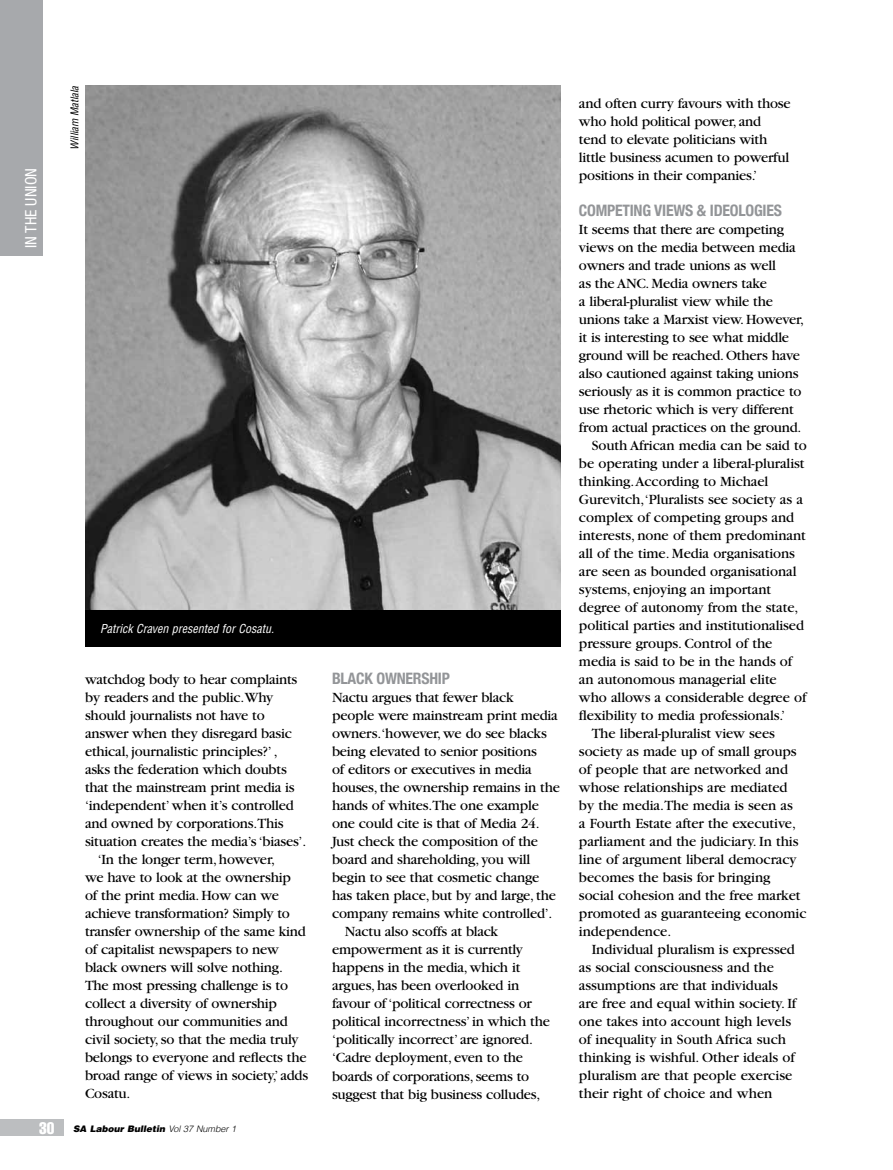
<style>
.page{position:relative;width:893px;height:1170px;background:#fff}
.page>*{position:absolute;margin:0;border:0;box-sizing:border-box;transform-origin:0 0}
.t1{font:700 condensed 15.75px "Helvetica Neue";letter-spacing:-.015em;color:#939598}
.t2{font:condensed 15.75px "Helvetica Neue";color:#fff}
.t3{font:14.7px/18px "Garamond";letter-spacing:-.015em;color:#000}
.t4{font:italic condensed 12px "Helvetica";color:#fff}
.t5{font:italic condensed 10.5px "Helvetica";color:#000}
.t6{font:italic 900 9px "Helvetica";color:#000}
.s1{font-weight:400;font-style:normal;font-stretch:extra-condensed;font-size:16.5px;color:#fff}
.s2{font-weight:300}
</style>
<div class="page">
<div style="left:0;top:1118px;width:64px;height:17px;background:#bcbec0"></div>
<div style="left:0;top:0;width:43px;height:255px;background:#a7a9ac"></div>
<img style="left:85px;top:85px;width:476px;height:525px">
<div style="left:85px;top:610px;width:476px;height:36px;background:#000"></div>
<p class="t2" style="left:22px;top:248px;width:82px;rotate:-90deg">IN THE UNION</p>
<p class="t5" style="left:68px;top:150px;width:65px;rotate:-90deg">William Matlala</p>
<p class="t4" style="left:100px;top:621px;width:176px">Patrick Craven presented for Cosatu.</p>
<p class="t3" style="left:85px;top:671px;width:214px">watchdog body to hear complaints</p>
<p class="t3" style="left:85px;top:689px;width:190px">by readers and the public.Why</p>
<p class="t3" style="left:85px;top:707px;width:181px">should journalists not have to</p>
<p class="t3" style="left:85px;top:725px;width:208px">answer when they disregard basic</p>
<p class="t3" style="left:85px;top:743px;width:194px">ethical, journalistic principles?’ ,</p>
<p class="t3" style="left:85px;top:761px;width:203px">asks the federation which doubts</p>
<p class="t3" style="left:85px;top:779px;width:211px">that the mainstream print media is</p>
<p class="t3" style="left:85px;top:797px;width:210px">‘independent’ when it’s controlled</p>
<p class="t3" style="left:85px;top:815px;width:200px">and owned by corporations.This</p>
<p class="t3" style="left:85px;top:833px;width:223px">situation creates the media’s ‘biases’.</p>
<p class="t3" style="left:98px;top:851px;width:179px">‘In the longer term, however,</p>
<p class="t3" style="left:85px;top:869px;width:207px">we have to look at the ownership</p>
<p class="t3" style="left:85px;top:887px;width:195px">of the print media. How can we</p>
<p class="t3" style="left:85px;top:905px;width:206px">achieve transformation? Simply to</p>
<p class="t3" style="left:85px;top:922px;width:222px">transfer ownership of the same kind</p>
<p class="t3" style="left:85px;top:940px;width:195px">of capitalist newspapers to new</p>
<p class="t3" style="left:85px;top:958px;width:199px">black owners will solve nothing.</p>
<p class="t3" style="left:85px;top:976px;width:204px">The most pressing challenge is to</p>
<p class="t3" style="left:85px;top:994px;width:194px">collect a diversity of ownership</p>
<p class="t3" style="left:85px;top:1012px;width:204px">throughout our communities and</p>
<p class="t3" style="left:85px;top:1030px;width:215px">civil society, so that the media truly</p>
<p class="t3" style="left:85px;top:1048px;width:223px">belongs to everyone and reflects the</p>
<p class="t3" style="left:85px;top:1066px;width:225px">broad range of views in society,’ adds</p>
<p class="t3" style="left:85px;top:1084px;width:47px">Cosatu.</p>
<p class="t6" style="left:39px;top:1122px;width:199px"><span class="s1">30</span> SA Labour Bulletin <span class="s2">Vol 37 Number 1</span></p>
<p class="t1" style="left:332px;top:669px;width:119px">BLACK OWNERSHIP</p>
<p class="t3" style="left:332px;top:689px;width:183px">Nactu argues that fewer black</p>
<p class="t3" style="left:332px;top:707px;width:227px">people were mainstream print media</p>
<p class="t3" style="left:332px;top:725px;width:216px">owners.‘however, we do see blacks</p>
<p class="t3" style="left:332px;top:743px;width:206px">being elevated to senior positions</p>
<p class="t3" style="left:332px;top:761px;width:201px">of editors or executives in media</p>
<p class="t3" style="left:332px;top:779px;width:230px">houses, the ownership remains in the</p>
<p class="t3" style="left:332px;top:797px;width:209px">hands of whites.The one example</p>
<p class="t3" style="left:332px;top:815px;width:209px">one could cite is that of Media 24.</p>
<p class="t3" style="left:332px;top:833px;width:208px">Just check the composition of the</p>
<p class="t3" style="left:332px;top:851px;width:200px">board and shareholding, you will</p>
<p class="t3" style="left:332px;top:869px;width:209px">begin to see that cosmetic change</p>
<p class="t3" style="left:332px;top:887px;width:226px">has taken place, but by and large, the</p>
<p class="t3" style="left:332px;top:905px;width:222px">company remains white controlled’.</p>
<p class="t3" style="left:345px;top:923px;width:155px">Nactu also scoffs at black</p>
<p class="t3" style="left:332px;top:940px;width:192px">empowerment as it is currently</p>
<p class="t3" style="left:332px;top:958px;width:190px">happens in the media, which it</p>
<p class="t3" style="left:332px;top:976px;width:189px">argues, has been overlooked in</p>
<p class="t3" style="left:332px;top:994px;width:201px">favour of ‘political correctness or</p>
<p class="t3" style="left:332px;top:1012px;width:220px">political incorrectness’ in which the</p>
<p class="t3" style="left:332px;top:1030px;width:202px">‘politically incorrect’ are ignored.</p>
<p class="t3" style="left:332px;top:1048px;width:193px">‘Cadre deployment, even to the</p>
<p class="t3" style="left:332px;top:1066px;width:199px">boards of corporations, seems to</p>
<p class="t3" style="left:332px;top:1084px;width:210px">suggest that big business colludes,</p>
<p class="t3" style="left:579px;top:94px;width:213px">and often curry favours with those who hold political power, and tend to elevate politicians with little business acumen to powerful positions in their companies.’</p>
<p class="t1" style="left:579px;top:201px;width:204px">COMPETING VIEWS &amp; IDEOLOGIES</p>
<p class="t3" style="left:579px;top:221px;width:207px">It seems that there are competing</p>
<p class="t3" style="left:579px;top:239px;width:218px">views on the media between media</p>
<p class="t3" style="left:579px;top:257px;width:199px">owners and trade unions as well</p>
<p class="t3" style="left:579px;top:275px;width:189px">as the ANC. Media owners take</p>
<p class="t3" style="left:579px;top:293px;width:196px">a liberal-pluralist view while the</p>
<p class="t3" style="left:579px;top:311px;width:227px">unions take a Marxist view. However,</p>
<p class="t3" style="left:579px;top:329px;width:212px">it is interesting to see what middle</p>
<p class="t3" style="left:579px;top:347px;width:223px">ground will be reached. Others have</p>
<p class="t3" style="left:579px;top:365px;width:221px">also cautioned against taking unions</p>
<p class="t3" style="left:579px;top:383px;width:224px">seriously as it is common practice to</p>
<p class="t3" style="left:579px;top:401px;width:216px">use rhetoric which is very different</p>
<p class="t3" style="left:579px;top:419px;width:224px">from actual practices on the ground.</p>
<p class="t3" style="left:592px;top:437px;width:217px">South African media can be said to</p>
<p class="t3" style="left:579px;top:455px;width:227px">be operating under a liberal-pluralist</p>
<p class="t3" style="left:579px;top:472px;width:191px">thinking. According to Michael</p>
<p class="t3" style="left:579px;top:490px;width:225px">Gurevitch,‘Pluralists see society as a</p>
<p class="t3" style="left:579px;top:508px;width:217px">complex of competing groups and</p>
<p class="t3" style="left:579px;top:526px;width:228px">interests, none of them predominant</p>
<p class="t3" style="left:579px;top:544px;width:218px">all of the time. Media organisations</p>
<p class="t3" style="left:579px;top:562px;width:219px">are seen as bounded organisational</p>
<p class="t3" style="left:579px;top:580px;width:194px">systems, enjoying an important</p>
<p class="t3" style="left:579px;top:598px;width:221px">degree of autonomy from the state,</p>
<p class="t3" style="left:579px;top:616px;width:227px">political parties and institutionalised</p>
<p class="t3" style="left:579px;top:634px;width:195px">pressure groups. Control of the</p>
<p class="t3" style="left:579px;top:652px;width:215px">media is said to be in the hands of</p>
<p class="t3" style="left:579px;top:670px;width:199px">an autonomous managerial elite</p>
<p class="t3" style="left:579px;top:688px;width:229px">who allows a considerable degree of</p>
<p class="t3" style="left:579px;top:706px;width:208px">flexibility to media professionals.’</p>
<p class="t3" style="left:592px;top:724px;width:185px">The liberal-pluralist view sees</p>
<p class="t3" style="left:579px;top:742px;width:219px">society as made up of small groups</p>
<p class="t3" style="left:579px;top:760px;width:211px">of people that are networked and</p>
<p class="t3" style="left:579px;top:778px;width:210px">whose relationships are mediated</p>
<p class="t3" style="left:579px;top:796px;width:215px">by the media.The media is seen as</p>
<p class="t3" style="left:579px;top:814px;width:219px">a Fourth Estate after the executive,</p>
<p class="t3" style="left:579px;top:832px;width:221px">parliament and the judiciary. In this</p>
<p class="t3" style="left:579px;top:850px;width:219px">line of argument liberal democracy</p>
<p class="t3" style="left:579px;top:868px;width:193px">becomes the basis for bringing</p>
<p class="t3" style="left:579px;top:886px;width:223px">social cohesion and the free market</p>
<p class="t3" style="left:579px;top:904px;width:229px">promoted as guaranteeing economic</p>
<p class="t3" style="left:579px;top:922px;width:94px">independence.</p>
<p class="t3" style="left:592px;top:940px;width:205px">Individual pluralism is expressed</p>
<p class="t3" style="left:579px;top:958px;width:196px">as social consciousness and the</p>
<p class="t3" style="left:579px;top:976px;width:200px">assumptions are that individuals</p>
<p class="t3" style="left:579px;top:994px;width:219px">are free and equal within society. If</p>
<p class="t3" style="left:579px;top:1012px;width:214px">one takes into account high levels</p>
<p class="t3" style="left:579px;top:1030px;width:209px">of inequality in South Africa such</p>
<p class="t3" style="left:579px;top:1048px;width:218px">thinking is wishful. Other ideals of</p>
<p class="t3" style="left:579px;top:1066px;width:215px">pluralism are that people exercise</p>
<p class="t3" style="left:579px;top:1084px;width:195px">their right of choice and when</p>
</div>
